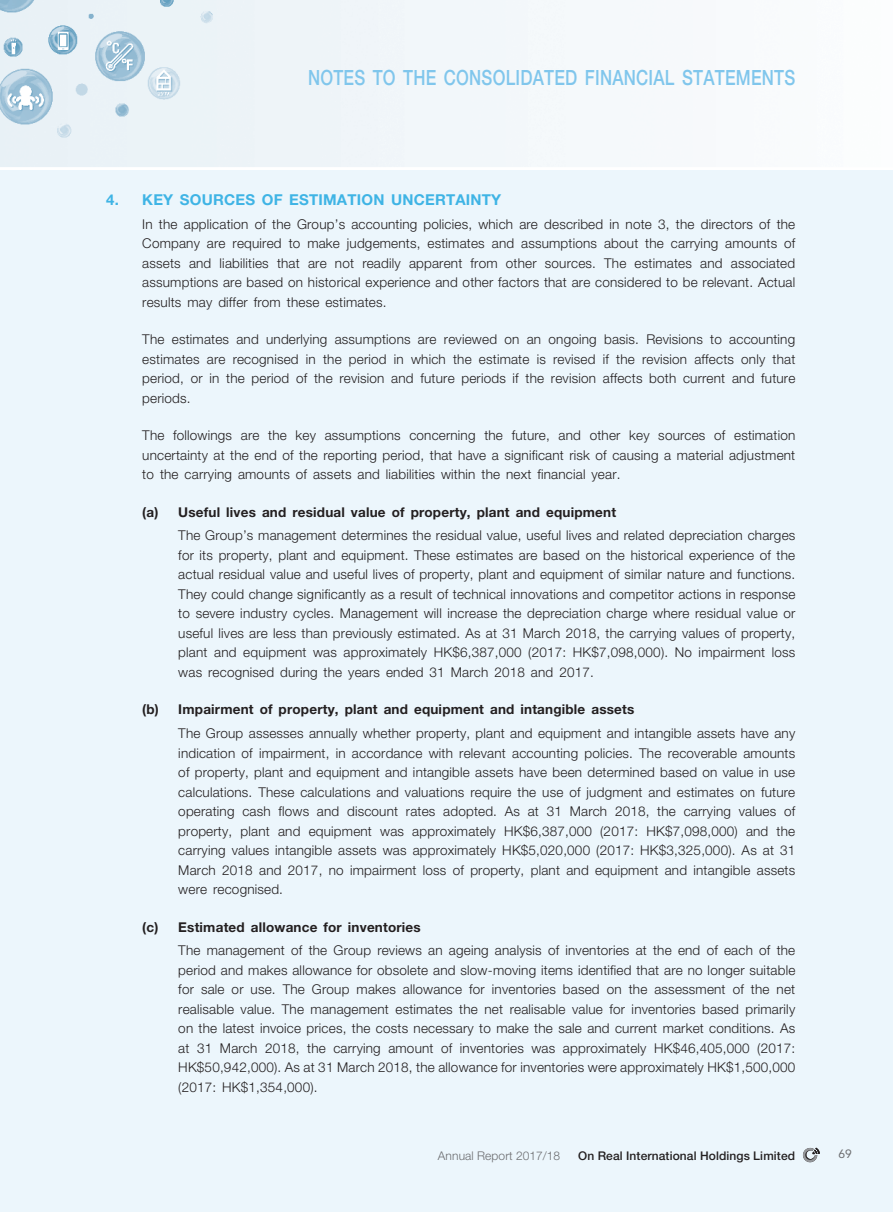
<style>
.page{position:relative;width:893px;height:1212px;background:#ecf6fc}
.page>*{position:absolute;margin:0;border:0;box-sizing:border-box;transform-origin:0 0}
.t1{font:500 21px "Helvetica Neue LT Std";letter-spacing:.015em;color:#80c6ec;scale:.8 1}
._03_H1{font:700 15px "Helvetica Neue LT Std";letter-spacing:.015em;color:#3fb4e5}
._13_____P4{font:300 13.5px/19.5px "Helvetica Neue LT Std";letter-spacing:.015em;color:#231f20;text-align:justify}
._12___P2{font:300 13.5px/19.5px "Helvetica Neue LT Std";letter-spacing:.015em;color:#231f20;text-align:justify}
._04___H2{font:700 13.5px "Helvetica Neue LT Std";letter-spacing:.015em;color:#231f20}
.t2{font:500 12px "Helvetica Neue LT Std";letter-spacing:.01em;color:#231f20}
.t3{font:300 12px "Helvetica Neue LT Std";letter-spacing:.01em;color:#6c6d70}
.t4{font:12px "Avenir LT Std";color:#6c6d70}
</style>
<div class="page">
<img style="left:0;top:0;width:893px;height:170px">
<svg style="left:803px;top:1147px;width:17px;height:15px"></svg>
<h1 class="t1" style="left:308px;top:65px;width:610px">NOTES TO THE CONSOLIDATED FINANCIAL STATEMENTS</h1>
<p class="_03_H1" style="left:106px;top:190px;width:396px">4. KEY SOURCES OF ESTIMATION UNCERTAINTY</p>
<p class="_12___P2" style="left:142px;top:214px;width:654px">In the application of the Group’s accounting policies, which are described in note 3, the directors of the Company are required to make judgements, estimates and assumptions about the carrying amounts of assets and liabilities that are not readily apparent from other sources. The estimates and associated assumptions are based on historical experience and other factors that are considered to be relevant. Actual results may differ from these estimates.</p>
<p class="_12___P2" style="left:142px;top:329px;width:655px">The estimates and underlying assumptions are reviewed on an ongoing basis. Revisions to accounting estimates are recognised in the period in which the estimate is revised if the revision affects only that period, or in the period of the revision and future periods if the revision affects both current and future periods.</p>
<p class="_12___P2" style="left:142px;top:425px;width:654px">The followings are the key assumptions concerning the future, and other key sources of estimation uncertainty at the end of the reporting period, that have a significant risk of causing a material adjustment to the carrying amounts of assets and liabilities within the next financial year.</p>
<p class="_04___H2" style="left:142px;top:503px;width:475px">(a) Useful lives and residual value of property, plant and equipment</p>
<p class="_13_____P4" style="left:178px;top:525px;width:619px">The Group’s management determines the residual value, useful lives and related depreciation charges for its property, plant and equipment. These estimates are based on the historical experience of the actual residual value and useful lives of property, plant and equipment of similar nature and functions.<br>They could change significantly as a result of technical innovations and competitor actions in response to severe industry cycles. Management will increase the depreciation charge where residual value or useful lives are less than previously estimated. As at 31 March 2018, the carrying values of property, plant and equipment was approximately HK$6,387,000 (2017: HK$7,098,000). No impairment loss was recognised during the years ended 31 March 2018 and 2017.</p>
<p class="_04___H2" style="left:142px;top:701px;width:493px">(b) Impairment of property, plant and equipment and intangible assets</p>
<p class="_13_____P4" style="left:178px;top:723px;width:618px">The Group assesses annually whether property, plant and equipment and intangible assets have any indication of impairment, in accordance with relevant accounting policies. The recoverable amounts of property, plant and equipment and intangible assets have been determined based on value in use calculations. These calculations and valuations require the use of judgment and estimates on future operating cash flows and discount rates adopted. As at 31 March 2018, the carrying values of property, plant and equipment was approximately HK$6,387,000 (2017: HK$7,098,000) and the carrying values intangible assets was approximately HK$5,020,000 (2017: HK$3,325,000). As at 31<br>March 2018 and 2017, no impairment loss of property, plant and equipment and intangible assets were recognised.</p>
<p class="_04___H2" style="left:142px;top:918px;width:280px">(c) Estimated allowance for inventories</p>
<p class="_13_____P4" style="left:178px;top:940px;width:618px">The management of the Group reviews an ageing analysis of inventories at the end of each of the period and makes allowance for obsolete and slow-moving items identified that are no longer suitable for sale or use. The Group makes allowance for inventories based on the assessment of the net realisable value. The management estimates the net realisable value for inventories based primarily on the latest invoice prices, the costs necessary to make the sale and current market conditions. As at 31 March 2018, the carrying amount of inventories was approximately HK$46,405,000 (2017:<br>HK$50,942,000). As at 31 March 2018, the allowance for inventories were approximately HK$1,500,000 (2017: HK$1,354,000).</p>
<p class="t3" style="left:438px;top:1148px;width:124px">Annual Report 2017/18</p>
<p class="t2" style="left:578px;top:1148px;width:218px">On Real International Holdings Limited</p>
<p class="t4" style="left:838px;top:1147px;width:15px">69</p>
</div>
